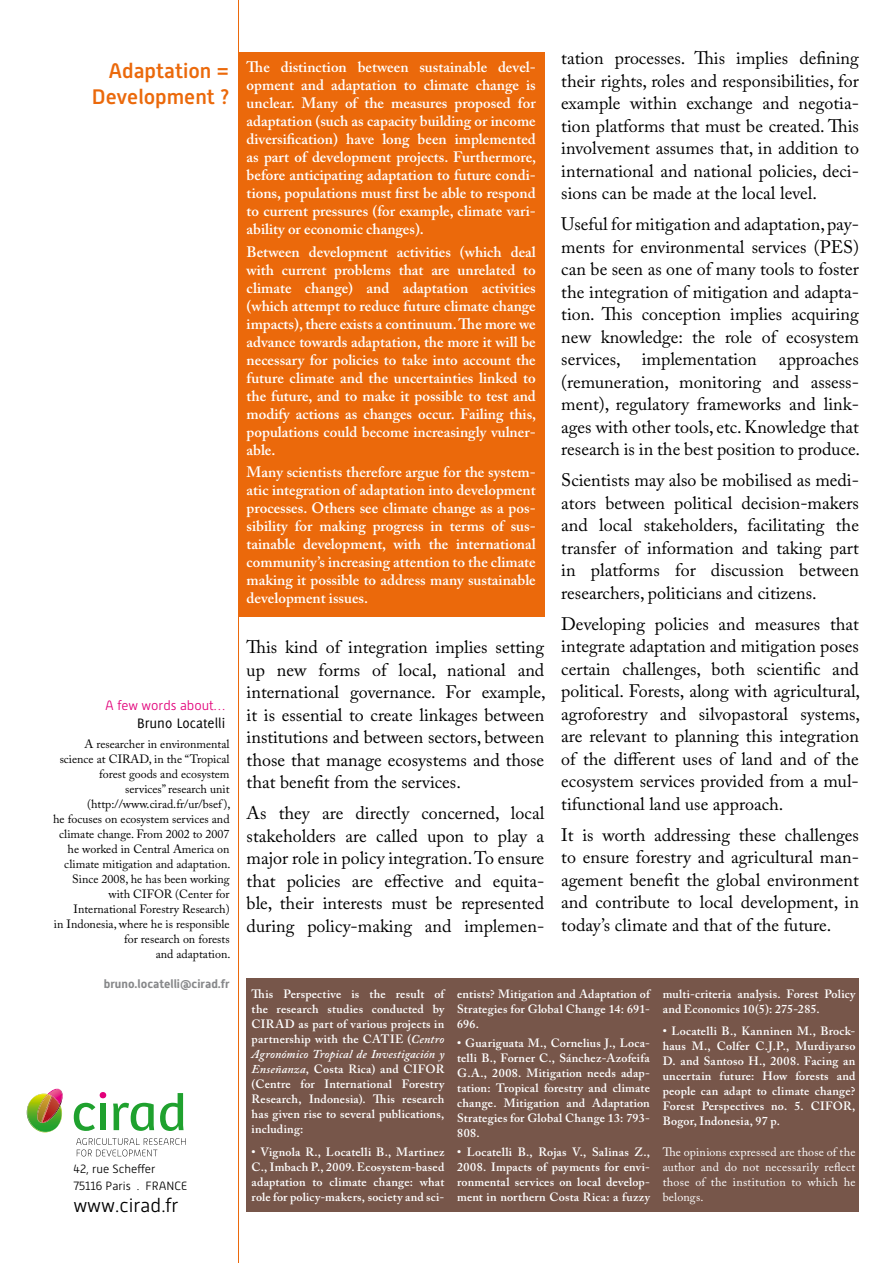
<style>
.page{position:relative;width:893px;height:1263px;background:#fff}
.page>*{position:absolute;margin:0;border:0;box-sizing:border-box;transform-origin:0 0}
.t1{font:500 21px/25.2px "Alwyn New";color:#eb690b;text-align:right}
.t2{font:300 19.5px "Alwyn New";color:#000}
.t3{font:18px/22.5px "Adobe Caslon Pro";color:#000;text-align:justify}
.t4{font:600 15px/18px "Adobe Caslon Pro";color:#fff;text-align:justify}
.t5{font:15px "Delicious";color:#000}
.t6{font:300 13.5px "Alwyn New";color:#e2007a}
.t7{font:600 12px/15px "Adobe Caslon Pro";letter-spacing:.015em;color:#fff;text-align:justify}
.t8{font:12px/15px "Adobe Caslon Pro";color:#000;text-align:right}
.t9{font:12px/15px "Adobe Caslon Pro";letter-spacing:.02em;color:#fff;text-align:justify}
.t10{font:300 12px/16.5px "Alwyn New";color:#000}
.t11{font:700 12px "Alwyn New";color:#87888a}
.s1{font-style:italic}
</style>
<div class="page">
<div style="left:247px;top:978px;width:612px;height:234px;background:#77564a"></div>
<hr style="left:238px;top:0;width:1px;height:1263px;background:#eb690b">
<div style="left:238px;top:52px;width:306px;height:565px;background:#eb690b"></div>
<svg style="left:27px;top:1088px;width:36px;height:44px"></svg>
<svg style="left:74px;top:1092px;width:32px;height:39px"></svg>
<svg style="left:113px;top:1103px;width:41px;height:28px"></svg>
<svg style="left:160px;top:1093px;width:24px;height:38px"></svg>
<svg style="left:76px;top:1138px;width:110px;height:18px"></svg>
<p class="t3" style="left:561px;top:47px;width:299px">tation processes. This implies defining their rights, roles and responsibilities, for example within exchange and negotia&shy;tion platforms that must be created. This involvement assumes that, in addition to international and national policies, deci&shy;sions can be made at the local level.</p>
<p class="t3" style="left:561px;top:213px;width:300px">Useful for mitigation and adaptation, pay&shy;ments for environmental services (PES) can be seen as one of many tools to foster the integration of mitigation and adapta&shy;tion. This conception implies acquiring new knowledge: the role of ecosystem services, implementation approaches (remuneration, monitoring and assess&shy;ment), regulatory frameworks and link&shy;ages with other tools, etc. Knowledge that research is in the best position to produce.</p>
<p class="t3" style="left:561px;top:469px;width:299px">Scientists may also be mobilised as medi&shy;ators between political decision-makers and local stakeholders, facilitating the transfer of information and taking part in platforms for discussion between researchers, politicians and citizens.</p>
<p class="t3" style="left:561px;top:612px;width:300px">Developing policies and measures that integrate adaptation and mitigation poses certain challenges, both scientific and political. Forests, along with agricultural, agroforestry and silvopastoral systems, are relevant to planning this integration of the different uses of land and of the ecosystem services provided from a mul&shy;tifunctional land use approach.</p>
<p class="t3" style="left:561px;top:823px;width:299px">It is worth addressing these challenges to ensure forestry and agricultural man&shy;agement benefit the global environment and contribute to local development, in today’s climate and that of the future.</p>
<p class="t1" style="left:92px;top:59px;width:139px">Adaptation =<br>Development ?</p>
<p class="t4" style="left:247px;top:58px;width:291px">The distinction between sustainable devel&shy;opment and adaptation to climate change is unclear. Many of the measures proposed for adaptation (such as capacity building or income diversification) have long been implemented as part of development projects. Furthermore, before anticipating adaptation to future condi&shy;tions, populations must first be able to respond to current pressures (for example, climate vari&shy;ability or economic changes).</p>
<p class="t4" style="left:247px;top:242px;width:291px">Between development activities (which deal with current problems that are unrelated to climate change) and adaptation activities (which attempt to reduce future climate change impacts), there exists a continuum. The more we advance towards adaptation, the more it will be necessary for policies to take into account the future climate and the uncertainties linked to the future, and to make it possible to test and modify actions as changes occur. Failing this, populations could become increasingly vulner&shy;able.</p>
<p class="t4" style="left:247px;top:463px;width:291px">Many scientists therefore argue for the system&shy;atic integration of adaptation into development processes. Others see climate change as a pos&shy;sibility for making progress in terms of sus&shy;tainable development, with the international community’s increasing attention to the climate making it possible to address many sustainable development issues.</p>
<p class="t3" style="left:247px;top:636px;width:300px">This kind of integration implies setting up new forms of local, national and international governance. For example, it is essential to create linkages between institutions and between sectors, between those that manage ecosystems and those that benefit from the services.</p>
<p class="t3" style="left:247px;top:802px;width:299px">As they are directly concerned, local stakeholders are called upon to play a major role in policy integration. To ensure that policies are effective and equita&shy;ble, their interests must be represented during policy-making and implemen-</p>
<p class="t6" style="left:105px;top:698px;width:122px">A few words about…</p>
<p class="t5" style="left:137px;top:715px;width:90px">Bruno Locatelli</p>
<p class="t8" style="left:53px;top:736px;width:179px">A researcher in environmental science at CIRAD, in the “Tropical forest goods and ecosystem<br>services” research unit (http://www.cirad.fr/ur/bsef ),<br>he focuses on ecosystem services and climate change. From 2002 to 2007 he worked in Central America on climate mitigation and adaptation.<br>Since 2008, he has been working with CIFOR (Center for<br>International Forestry Research)<br>in Indonesia, where he is responsible for research on forests<br>and adaptation.</p>
<p class="t11" style="left:104px;top:976px;width:127px">bruno.locatelli@cirad.fr</p>
<p class="t7" style="left:252px;top:986px;width:194px">This Perspective is the result of the research studies conducted by CIRAD as part of various projects in partnership with the CATIE (<span class="s1">Centro Agronómico Tropical de Investigación y Enseñanza</span>, Costa Rica) and CIFOR (Centre for International Forestry Research, Indonesia). This research has given rise to several publications, including:</p>
<p class="t7" style="left:252px;top:1145px;width:194px">• Vignola R., Locatelli B., Martinez C., Imbach P., 2009. Ecosystem-based adaptation to climate change: what role for policy-makers, society and sci-</p>
<p class="t7" style="left:457px;top:986px;width:194px">entists? Mitigation and Adaptation of Strategies for Global Change 14: 691- 696.</p>
<p class="t7" style="left:457px;top:1035px;width:194px">• Guariguata M., Cornelius J., Loca&shy;telli B., Forner C., Sánchez-Azofeifa G.A., 2008. Mitigation needs adap&shy;tation: Tropical forestry and climate change. Mitigation and Adaptation Strategies for Global Change 13: 793- 808.</p>
<p class="t7" style="left:457px;top:1145px;width:194px">• Locatelli B., Rojas V., Salinas Z., 2008. Impacts of payments for envi&shy;ronmental services on local develop&shy;ment in northern Costa Rica: a fuzzy</p>
<p class="t7" style="left:663px;top:986px;width:194px">multi-criteria analysis. Forest Policy and Economics 10(5): 275-285.</p>
<p class="t7" style="left:663px;top:1023px;width:194px">• Locatelli B., Kanninen M., Brock&shy;haus M., Colfer C.J.P., Murdiyarso D. and Santoso H., 2008. Facing an uncertain future: How forests and people can adapt to climate change?<br>Forest Perspectives no. 5. CIFOR, Bogor, Indonesia, 97 p.</p>
<p class="t9" style="left:663px;top:1145px;width:194px">The opinions expressed are those of the author and do not necessarily reflect those of the institution to which he belongs.</p>
<p class="t10" style="left:73px;top:1161px;width:116px">42, rue Scheffer<br>75116 Paris . FRANCE</p>
<p class="t2" style="left:73px;top:1195px;width:107px">www.cirad.fr</p>
</div>
